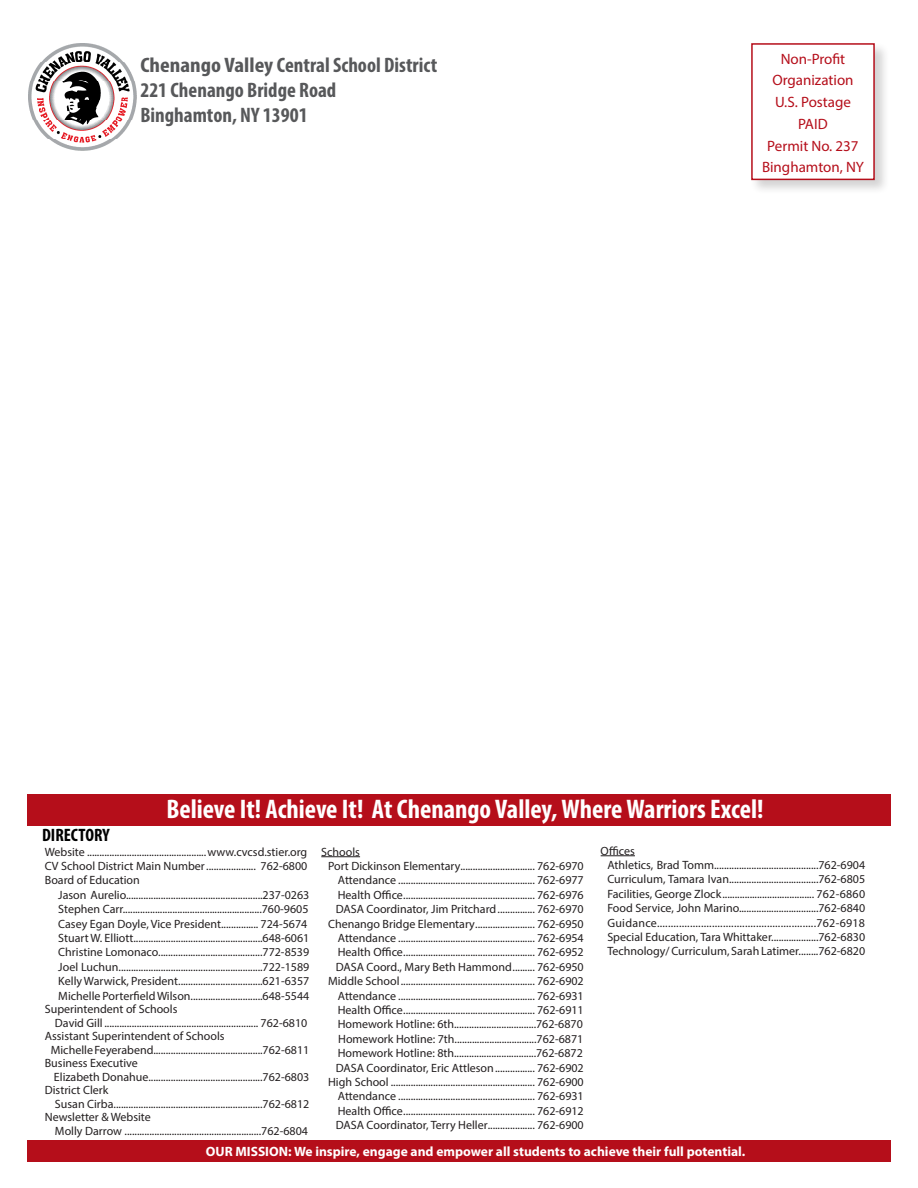
<style>
.page{position:relative;width:918px;height:1188px;background:#fff}
.page>*{position:absolute;margin:0;border:0;box-sizing:border-box;transform-origin:0 0}
.t1{font:700 condensed 27px "Myriad Pro";color:#fff}
.t2{font:700 condensed 21px "Myriad Pro";color:#57585a}
.t3{font:700 condensed 21px "Myriad Pro";color:#57585a;scale:1.1 1}
.Condensed_Headline{font:700 condensed 18px "Myriad Pro";color:#000}
.t4{font:15px "Myriad Pro";color:#b50e1a}
.t5{font:700 13.5px "Myriad Pro";color:#fff}
.t6{font:12px/14.4px "Myriad Pro";color:#231f20}
.t7{font:12px "Myriad Pro";letter-spacing:.02em;color:#231f20}
</style>
<div class="page">
<div style="left:750px;top:42px;width:140px;height:153px;background:#231f20;opacity:.2"></div>
<div style="left:751px;top:43px;width:124px;height:137px;background:#fff;border:2px solid #b50e1a"></div>
<div style="left:27px;top:1140px;width:864px;height:22px;background:#b50e1a"></div>
<hr style="left:321px;top:856px;width:39px;height:1px;background:#231f20">
<hr style="left:601px;top:855px;width:34px;height:1px;background:#231f20">
<div style="left:27px;top:794px;width:864px;height:31px;background:#b50e1a"></div>
<img style="left:29px;top:43px;width:107px;height:108px">
<p class="t3" style="left:140px;top:52px;width:271px">Chenango Valley Central School District</p>
<p class="t2" style="left:140px;top:77px;width:197px">221 Chenango Bridge Road</p>
<p class="t2" style="left:140px;top:102px;width:169px">Binghamton, NY 13901</p>
<p class="t4" style="left:781px;top:49px;width:66px">Non-Profit</p>
<p class="t4" style="left:772px;top:71px;width:83px">Organization</p>
<p class="t4" style="left:775px;top:93px;width:77px">U.S. Postage</p>
<p class="t4" style="left:798px;top:115px;width:31px">PAID</p>
<p class="t4" style="left:767px;top:136px;width:93px">Permit No. 237</p>
<p class="t4" style="left:762px;top:158px;width:103px">Binghamton, NY</p>
<p class="Condensed_Headline" style="left:42px;top:824px;width:69px">DIRECTORY</p>
<p class="t1" style="left:166px;top:792px;width:599px">Believe It! Achieve It! At Chenango Valley, Where Warriors Excel!</p>
<p class="t6" style="left:45px;top:844px;width:264px">Website ................................................www.cvcsd.stier.org</p>
<p class="t6" style="left:45px;top:859px;width:264px">CV School District Main Number.................... 762-6800</p>
<p class="t6" style="left:45px;top:873px;width:97px">Board of Education</p>
<p class="t6" style="left:58px;top:887px;width:253px">Jason Aurelio.......................................................237-0263<br>Stephen Carr........................................................760-9605</p>
<p class="t6" style="left:58px;top:916px;width:251px">Casey Egan Doyle, Vice President............... 724-5674</p>
<p class="t6" style="left:58px;top:931px;width:253px">Stuart W. Elliott....................................................648-6061</p>
<p class="t6" style="left:58px;top:945px;width:252px">Christine Lomonaco..........................................772-8539</p>
<p class="t6" style="left:58px;top:959px;width:253px;text-align:justify">Joel Luchun..........................................................722-1589<br>Kelly Warwick, President..................................621-6357<br>Michelle Porterfield Wilson.............................648-5544</p>
<p class="t6" style="left:45px;top:1002px;width:134px">Superintendent of Schools</p>
<p class="t6" style="left:55px;top:1015px;width:254px">David Gill .............................................................. 762-6810</p>
<p class="t6" style="left:45px;top:1029px;width:181px">Assistant Superintendent of Schools</p>
<p class="t6" style="left:51px;top:1042px;width:260px">Michelle Feyerabend............................................762-6811</p>
<p class="t6" style="left:54px;top:1056px;width:257px;line-height:13.5px;text-indent:-9px">Business Executive<br>Elizabeth Donahue..............................................762-6803</p>
<p class="t6" style="left:45px;top:1083px;width:65px">District Clerk</p>
<p class="t6" style="left:55px;top:1096px;width:256px">Susan Cirba............................................................762-6812</p>
<p class="t6" style="left:55px;top:1110px;width:254px;text-indent:-10px">Newsletter &amp; Website<br>Molly Darrow .......................................................762-6804</p>
<p class="t6" style="left:321px;top:844px;width:40px">Schools</p>
<p class="t6" style="left:328px;top:859px;width:257px">Port Dickinson Elementary.............................. 762-6970</p>
<p class="t6" style="left:338px;top:873px;width:248px">Attendance ....................................................... 762-6977</p>
<p class="t6" style="left:338px;top:887px;width:248px">Health Office..................................................... 762-6976</p>
<p class="t6" style="left:336px;top:902px;width:250px">DASA Coordinator, Jim Pritchard............... 762-6970</p>
<p class="t6" style="left:328px;top:916px;width:257px">Chenango Bridge Elementary........................ 762-6950</p>
<p class="t6" style="left:338px;top:931px;width:248px">Attendance ....................................................... 762-6954</p>
<p class="t6" style="left:338px;top:945px;width:248px">Health Office..................................................... 762-6952</p>
<p class="t6" style="left:336px;top:959px;width:250px">DASA Coord., Mary Beth Hammond......... 762-6950</p>
<p class="t6" style="left:328px;top:974px;width:257px">Middle School...................................................... 762-6902</p>
<p class="t6" style="left:338px;top:988px;width:248px">Attendance ....................................................... 762-6931</p>
<p class="t6" style="left:338px;top:1003px;width:248px">Health Office..................................................... 762-6911</p>
<p class="t6" style="left:338px;top:1017px;width:247px">Homework Hotline: 6th.................................762-6870</p>
<p class="t6" style="left:338px;top:1031px;width:247px">Homework Hotline: 7th.................................762-6871</p>
<p class="t6" style="left:338px;top:1046px;width:247px">Homework Hotline: 8th.................................762-6872</p>
<p class="t6" style="left:336px;top:1060px;width:250px">DASA Coordinator, Eric Attleson................ 762-6902</p>
<p class="t6" style="left:328px;top:1075px;width:257px">High School .......................................................... 762-6900</p>
<p class="t6" style="left:338px;top:1089px;width:248px">Attendance ....................................................... 762-6931</p>
<p class="t6" style="left:338px;top:1103px;width:248px">Health Office..................................................... 762-6912</p>
<p class="t6" style="left:336px;top:1118px;width:250px">DASA Coordinator, Terry Heller................... 762-6900</p>
<p class="t6" style="left:601px;top:843px;width:36px">Offices</p>
<p class="t6" style="left:607px;top:858px;width:259px">Athletics, Brad Tomm..........................................762-6904<br>Curriculum, Tamara Ivan....................................762-6805</p>
<p class="t6" style="left:607px;top:886px;width:259px">Facilities, George Zlock..................................... 762-6860</p>
<p class="t6" style="left:607px;top:901px;width:259px">Food Service, John Marino................................762-6840</p>
<p class="t7" style="left:607px;top:915px;width:259px">Guidance..........................................................762-6918</p>
<p class="t6" style="left:607px;top:930px;width:259px">Special Education, Tara Whittaker...................762-6830</p>
<p class="t6" style="left:607px;top:944px;width:259px">Technology/ Curriculum, Sarah Latimer........762-6820</p>
<p class="t5" style="left:206px;top:1143px;width:541px">OUR MISSION: We inspire, engage and empower all students to achieve their full potential.</p>
</div>
